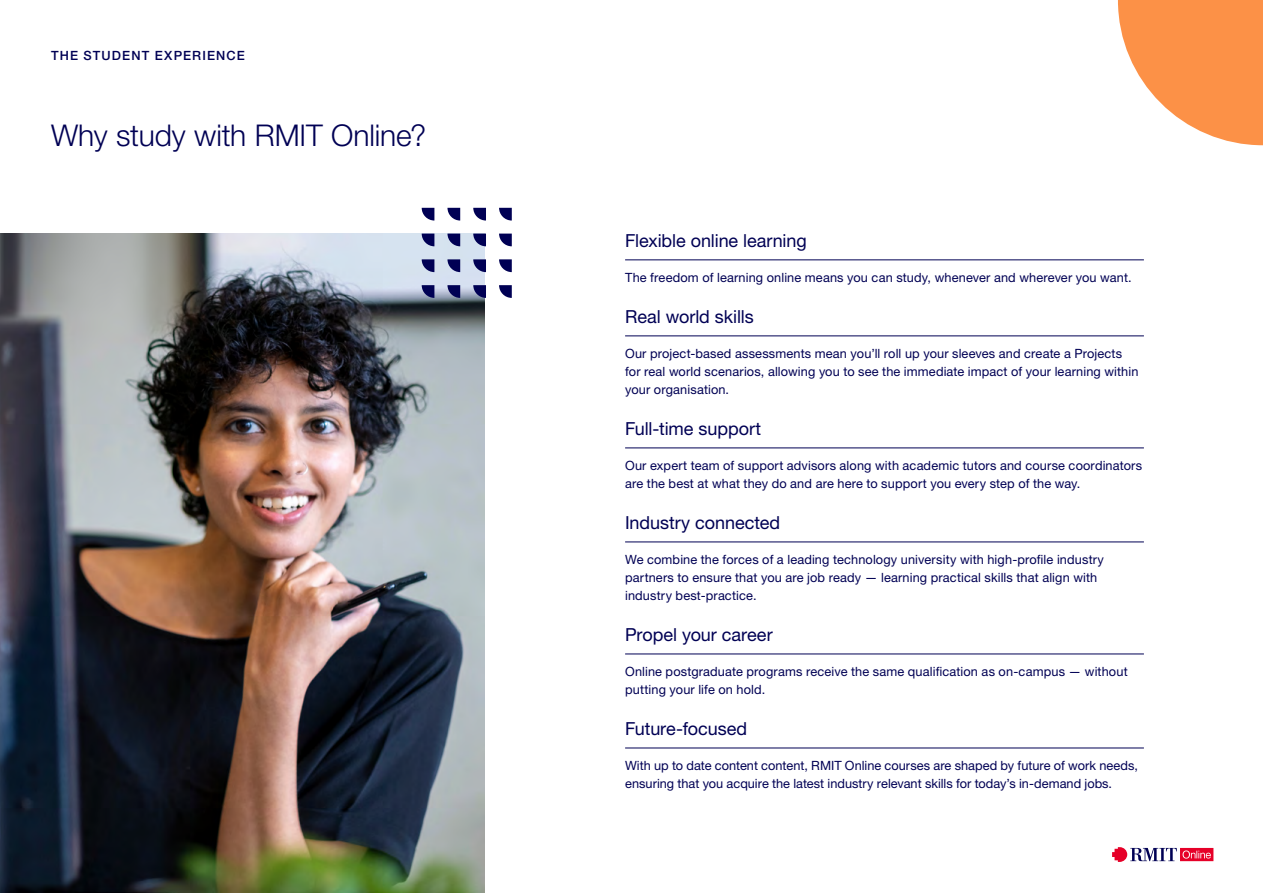
<style>
.page{position:relative;width:1263px;height:893px;background:#fff}
.page>*{position:absolute;margin:0;border:0;box-sizing:border-box;transform-origin:0 0}
.t1{font:300 30px "Helvetica Neue LT Pro";letter-spacing:-.005em;color:#000054}
.t2{font:18px "Helvetica Neue LT Pro";letter-spacing:-.005em;color:#000054}
.t3{font:12.75px/18px "Helvetica Neue LT Pro";letter-spacing:.01em;color:#000054}
.t4{font:500 12.75px "Helvetica Neue LT Std";letter-spacing:.09em;color:#000054}
</style>
<div class="page">
<svg style="left:1112px;top:847px;width:101px;height:15px"></svg>
<hr style="left:625px;top:259px;width:519px;height:1px;background:#000054">
<hr style="left:625px;top:335px;width:519px;height:1px;background:#000054">
<hr style="left:625px;top:447px;width:519px;height:1px;background:#000054">
<hr style="left:625px;top:542px;width:519px;height:1px;background:#000054">
<hr style="left:625px;top:654px;width:519px;height:1px;background:#000054">
<hr style="left:625px;top:748px;width:519px;height:1px;background:#000054">
<svg style="left:1118px;top:0;width:145px;height:145px"></svg>
<img style="left:0;top:234px;width:485px;height:659px">
<svg style="left:499px;top:208px;width:13px;height:13px"></svg>
<svg style="left:499px;top:234px;width:13px;height:12px"></svg>
<svg style="left:499px;top:259px;width:13px;height:13px"></svg>
<svg style="left:499px;top:285px;width:13px;height:13px"></svg>
<svg style="left:473px;top:208px;width:13px;height:13px"></svg>
<svg style="left:473px;top:234px;width:13px;height:12px"></svg>
<svg style="left:473px;top:259px;width:13px;height:13px"></svg>
<svg style="left:473px;top:285px;width:13px;height:13px"></svg>
<svg style="left:447px;top:208px;width:13px;height:13px"></svg>
<svg style="left:447px;top:234px;width:13px;height:12px"></svg>
<svg style="left:447px;top:259px;width:13px;height:13px"></svg>
<svg style="left:447px;top:285px;width:13px;height:13px"></svg>
<svg style="left:422px;top:208px;width:12px;height:13px"></svg>
<svg style="left:422px;top:234px;width:12px;height:12px"></svg>
<svg style="left:422px;top:259px;width:12px;height:13px"></svg>
<svg style="left:422px;top:285px;width:12px;height:13px"></svg>
<p class="t4" style="left:51px;top:48px;width:195px">THE STUDENT EXPERIENCE</p>
<h1 class="t1" style="left:51px;top:116px;width:377px">Why study with RMIT Online?</h1>
<h2 class="t2" style="left:625px;top:230px;width:183px">Flexible online learning</h2>
<p class="t3" style="left:625px;top:268px;width:508px">The freedom of learning online means you can study, whenever and wherever you want.</p>
<h2 class="t2" style="left:625px;top:306px;width:130px">Real world skills</h2>
<p class="t3" style="left:625px;top:344px;width:515px">Our project-based assessments mean you’ll roll up your sleeves and create a Projects for real world scenarios, allowing you to see the immediate impact of your learning within your organisation.</p>
<h2 class="t2" style="left:625px;top:418px;width:138px">Full-time support</h2>
<p class="t3" style="left:625px;top:456px;width:519px">Our expert team of support advisors along with academic tutors and course coordinators are the best at what they do and are here to support you every step of the way.</p>
<h2 class="t2" style="left:625px;top:512px;width:157px">Industry connected</h2>
<p class="t3" style="left:625px;top:550px;width:480px">We combine the forces of a leading technology university with high-profile industry partners to ensure that you are job ready — learning practical skills that align with industry best-practice.</p>
<h2 class="t2" style="left:625px;top:624px;width:149px">Propel your career</h2>
<p class="t3" style="left:625px;top:662px;width:504px">Online postgraduate programs receive the same qualification as on-campus — without putting your life on hold.</p>
<h2 class="t2" style="left:625px;top:718px;width:124px">Future-focused</h2>
<p class="t3" style="left:625px;top:756px;width:514px">With up to date content content, RMIT Online courses are shaped by future of work needs, ensuring that you acquire the latest industry relevant skills for today’s in-demand jobs.</p>
</div>
